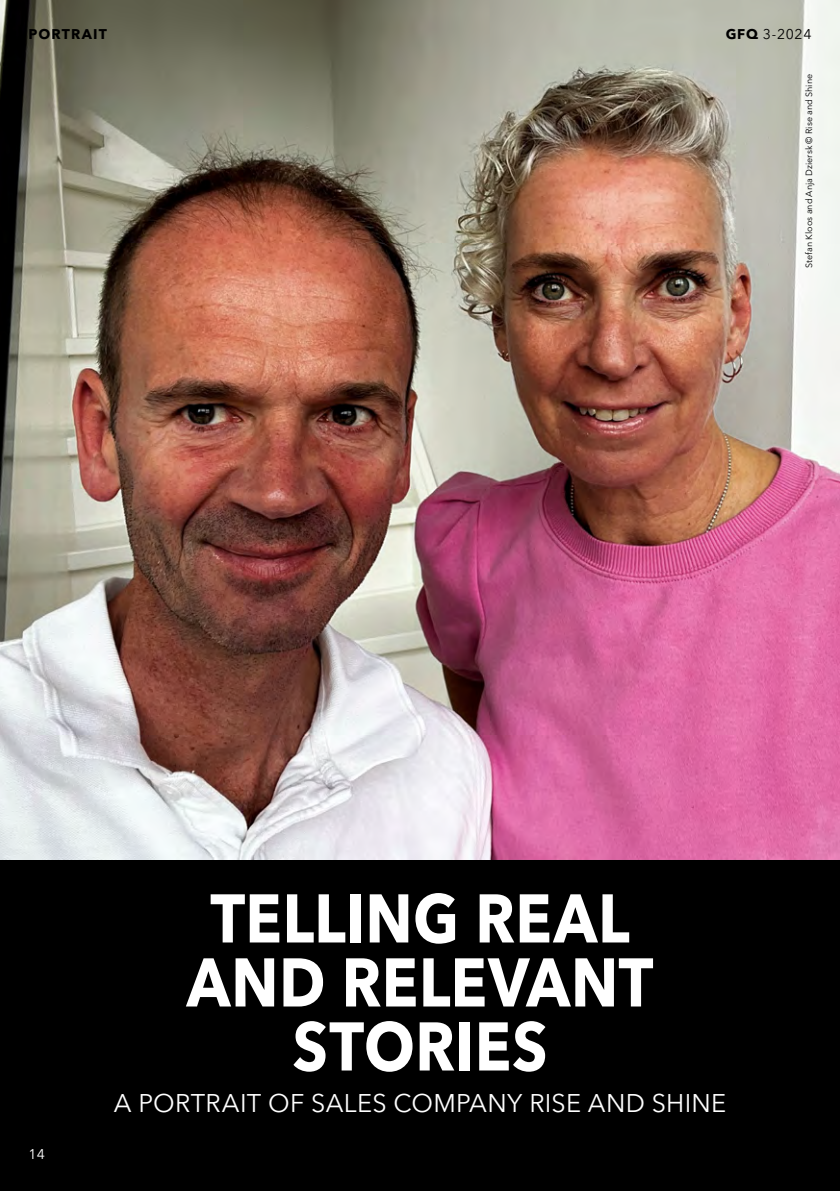
<style>
.page{position:relative;width:840px;height:1191px;background:#fff}
.page>*{position:absolute;margin:0;border:0;box-sizing:border-box;transform-origin:0 0}
.t1{font:700 68px/64px "Avenir Next LT Pro";letter-spacing:.005em;color:#fff;text-align:center;scale:.88 1}
.t2{font:25.4px "Avenir Next LT Pro";letter-spacing:.01em;color:#fff}
.t3{font:14px "Avenir Next LT Pro";color:#000}
.t4{font:700 14px "Avenir Next LT Pro";letter-spacing:.085em;color:#000}
.t5{font:14px "Avenir Next LT Pro";color:#fff}
.t6{font:9px "Avenir Next LT Pro";color:#000}
.s1{font-weight:700}
</style>
<div class="page">
<div style="left:0;top:794px;width:839px;height:397px;background:#000"></div>
<img style="left:0;top:0;width:839px;height:859px">
<h3 class="t4" style="left:28px;top:25px;width:80px">PORTRAIT</h3>
<h3 class="t3" style="left:725px;top:25px;width:87px"><span class="s1">GFQ</span> 3-2024</h3>
<p class="t6" style="left:803px;top:268px;width:195px;rotate:-90deg">Stefan Kloos and Anja Dziersk © Rise and Shine</p>
<h3 class="t5" style="left:28px;top:1145px;width:18px">14</h3>
<h1 class="t1" style="left:186px;top:886px;width:531px">TELLING REAL<br>AND RELEVANT<br>STORIES</h1>
<h2 class="t2" style="left:114px;top:1088px;width:613px">A PORTRAIT OF SALES COMPANY RISE AND SHINE</h2>
</div>
